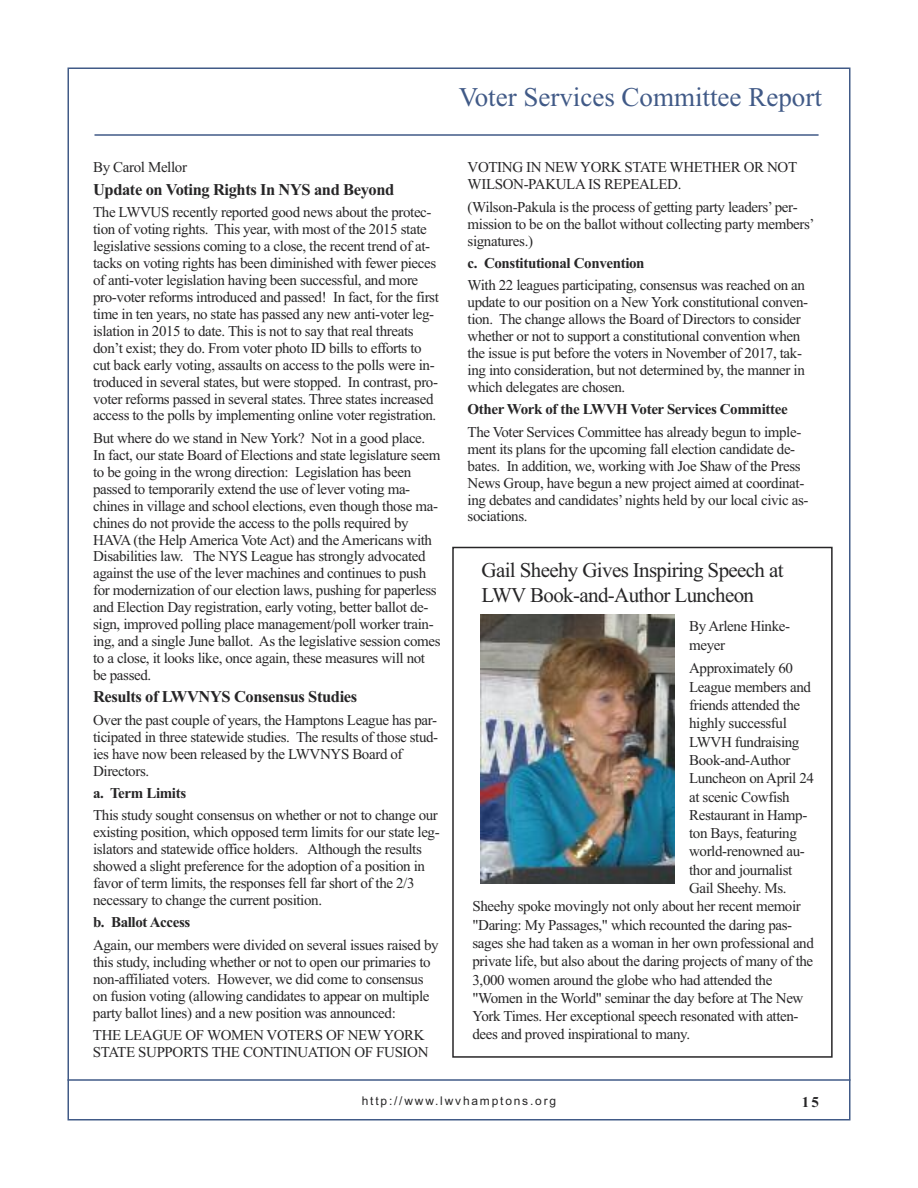
<style>
.page{position:relative;width:918px;height:1188px;background:#fff}
.page>*{position:absolute;margin:0;border:0;box-sizing:border-box;transform-origin:0 0}
.t1{font:27px "Times New Roman";color:#415a87}
.t2{font:21px/25.2px "Times New Roman";letter-spacing:-.03em;color:#272627}
.t3{font:700 16.5px "Times New Roman";letter-spacing:-.025em;color:#272627}
.t4{font:15px/17px "Times New Roman";letter-spacing:-.025em;color:#272627}
.t5{font:700 15px "Times New Roman";letter-spacing:-.025em;color:#272627}
.t6{font:12px "Arial";letter-spacing:.15em;color:#272627}
</style>
<div class="page">
<div style="left:452px;top:547px;width:381px;height:511px;border:2px solid #272627"></div>
<hr style="left:94px;top:134px;width:725px;height:2px;background:#415a87">
<img style="left:480px;top:615px;width:194px;height:269px">
<hr style="left:68px;top:1079px;width:782px;height:2px;background:#415a87">
<h1 class="t1" style="left:459px;top:81px;width:365px">Voter Services Committee Report</h1>
<p class="t4" style="left:93px;top:159px;width:95px">By Carol Mellor</p>
<p class="t3" style="left:93px;top:179px;width:303px">Update on Voting Rights In NYS and Beyond</p>
<p class="t4" style="left:93px;top:203px;width:347px">The LWVUS recently reported good news about the protec&shy;tion of voting rights. This year, with most of the 2015 state legislative sessions coming to a close, the recent trend of at&shy;tacks on voting rights has been diminished with fewer pieces of anti-voter legislation having been successful, and more pro-voter reforms introduced and passed! In fact, for the first time in ten years, no state has passed any new anti-voter leg&shy;islation in 2015 to date. This is not to say that real threats don’t exist; they do. From voter photo ID bills to efforts to cut back early voting, assaults on access to the polls were in&shy;troduced in several states, but were stopped. In contrast, pro&shy;voter reforms passed in several states. Three states increased access to the polls by implementing online voter registration.</p>
<p class="t4" style="left:93px;top:429px;width:349px">But where do we stand in New York? Not in a good place.<br>In fact, our state Board of Elections and state legislature seem to be going in the wrong direction: Legislation has been passed to temporarily extend the use of lever voting ma&shy;chines in village and school elections, even though those ma&shy;chines do not provide the access to the polls required by HAVA (the Help America Vote Act) and the Americans with Disabilities law. The NYS League has strongly advocated against the use of the lever machines and continues to push for modernization of our election laws, pushing for paperless and Election Day registration, early voting, better ballot de&shy;sign, improved polling place management/poll worker train&shy;ing, and a single June ballot. As the legislative session comes to a close, it looks like, once again, these measures will not be passed.</p>
<p class="t3" style="left:93px;top:687px;width:266px">Results of LWVNYS Consensus Studies</p>
<p class="t4" style="left:93px;top:711px;width:347px">Over the past couple of years, the Hamptons League has par&shy;ticipated in three statewide studies. The results of those stud&shy;ies have now been released by the LWVNYS Board of Directors.</p>
<p class="t5" style="left:93px;top:784px;width:95px">a. Term Limits</p>
<p class="t4" style="left:93px;top:807px;width:348px">This study sought consensus on whether or not to change our existing position, which opposed term limits for our state leg&shy;islators and statewide office holders. Although the results showed a slight preference for the adoption of a position in favor of term limits, the responses fell far short of the 2/3 necessary to change the current position.</p>
<p class="t5" style="left:93px;top:914px;width:99px">b. Ballot Access</p>
<p class="t4" style="left:93px;top:936px;width:347px">Again, our members were divided on several issues raised by this study, including whether or not to open our primaries to non-affiliated voters. However, we did come to consensus on fusion voting (allowing candidates to appear on multiple party ballot lines) and a new position was announced:</p>
<p class="t4" style="left:93px;top:1026px;width:337px">THE LEAGUE OF WOMEN VOTERS OF NEW YORK<br>STATE SUPPORTS THE CONTINUATION OF FUSION</p>
<p class="t4" style="left:468px;top:159px;width:331px">VOTING IN NEW YORK STATE WHETHER OR NOT<br>WILSON-PAKULA IS REPEALED.</p>
<p class="t4" style="left:468px;top:198px;width:349px">(Wilson-Pakula is the process of getting party leaders’ per&shy;mission to be on the ballot without collecting party members’ signatures.)</p>
<p class="t5" style="left:468px;top:254px;width:179px">c. Constitutional Convention</p>
<p class="t4" style="left:468px;top:277px;width:342px">With 22 leagues participating, consensus was reached on an update to our position on a New York constitutional conven&shy;tion. The change allows the Board of Directors to consider whether or not to support a constitutional convention when the issue is put before the voters in November of 2017, tak&shy;ing into consideration, but not determined by, the manner in which delegates are chosen.</p>
<p class="t5" style="left:468px;top:400px;width:322px">Other Work of the LWVH Voter Services Committee</p>
<p class="t4" style="left:468px;top:423px;width:342px">The Voter Services Committee has already begun to imple&shy;ment its plans for the upcoming fall election candidate de&shy;bates. In addition, we, working with Joe Shaw of the Press News Group, have begun a new project aimed at coordinat&shy;ing debates and candidates’ nights held by our local civic as&shy;sociations.</p>
<h2 class="t2" style="left:482px;top:557px;width:304px">Gail Sheehy Gives Inspiring Speech at<br>LWV Book-and-Author Luncheon</h2>
<p class="t4" style="left:689px;top:617px;width:103px;line-height:18.3px">By Arlene Hinke&shy;meyer</p>
<p class="t4" style="left:689px;top:660px;width:105px">Approximately 60</p>
<p class="t4" style="left:689px;top:678px;width:123px">League members and</p>
<p class="t4" style="left:689px;top:696px;width:113px">friends attended the</p>
<p class="t4" style="left:689px;top:715px;width:99px">highly successful</p>
<p class="t4" style="left:689px;top:733px;width:112px">LWVH fundraising</p>
<p class="t4" style="left:689px;top:751px;width:103px">Book-and-Author</p>
<p class="t4" style="left:689px;top:770px;width:126px">Luncheon on April 24</p>
<p class="t4" style="left:689px;top:788px;width:102px">at scenic Cowfish</p>
<p class="t4" style="left:689px;top:806px;width:120px">Restaurant in Hamp-</p>
<p class="t4" style="left:689px;top:824px;width:109px">ton Bays, featuring</p>
<p class="t4" style="left:689px;top:843px;width:117px">world-renowned au-</p>
<p class="t4" style="left:689px;top:861px;width:105px">thor and journalist</p>
<p class="t4" style="left:689px;top:879px;width:99px">Gail Sheehy. Ms.</p>
<p class="t4" style="left:472px;top:898px;width:330px">Sheehy spoke movingly not only about her recent memoir</p>
<p class="t4" style="left:472px;top:916px;width:321px">"Daring: My Passages," which recounted the daring pas-</p>
<p class="t4" style="left:472px;top:934px;width:343px">sages she had taken as a woman in her own professional and</p>
<p class="t4" style="left:473px;top:953px;width:342px">private life, but also about the daring projects of many of the</p>
<p class="t4" style="left:472px;top:971px;width:301px">3,000 women around the globe who had attended the</p>
<p class="t4" style="left:473px;top:989px;width:332px">"Women in the World" seminar the day before at The New</p>
<p class="t4" style="left:473px;top:1007px;width:328px">York Times. Her exceptional speech resonated with atten-</p>
<p class="t4" style="left:473px;top:1026px;width:219px">dees and proved inspirational to many.</p>
<p class="t6" style="left:362px;top:1094px;width:196px">http://www.lwvhamptons.org</p>
<p class="t5" style="left:802px;top:1093px;width:19px">15</p>
</div>
